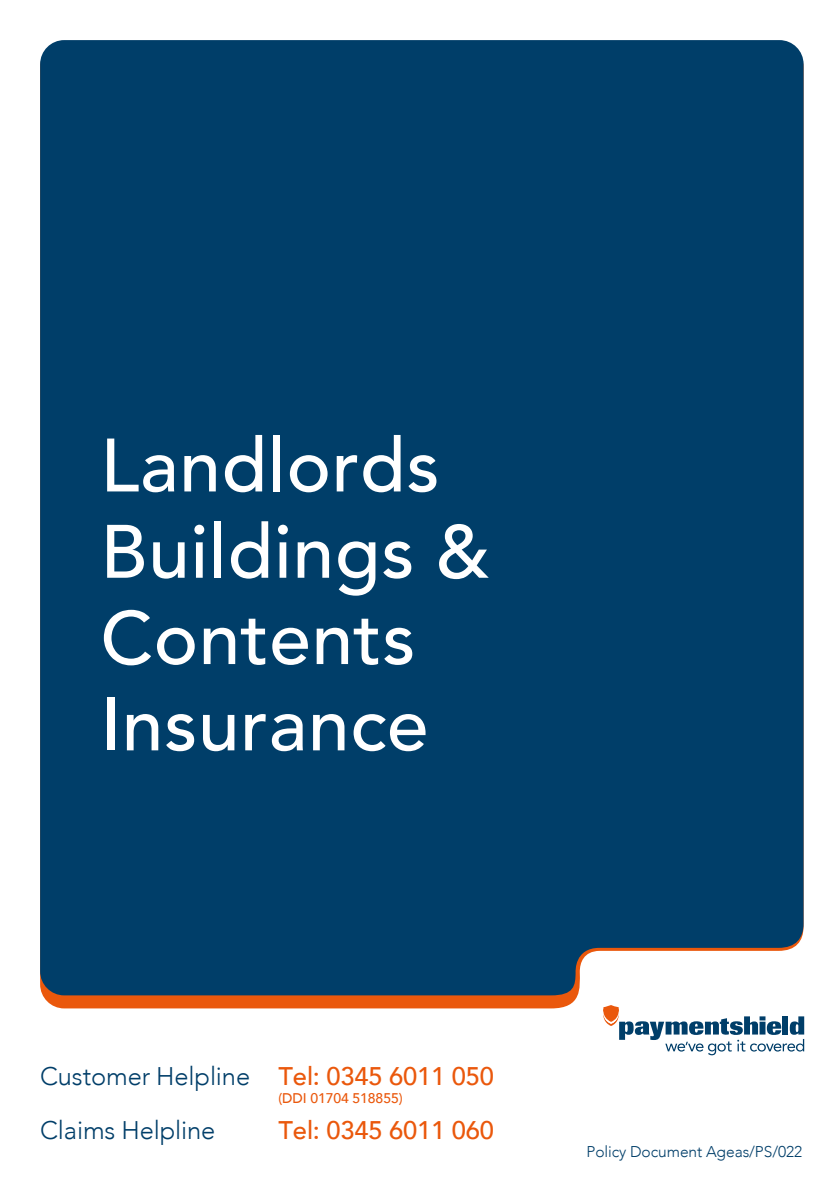
<style>
.page{position:relative;width:840px;height:1191px;background:#fff}
.page>*{position:absolute;margin:0;border:0;box-sizing:border-box;transform-origin:0 0}
.t1{font:500 74.6px/86.2px "Avenir";letter-spacing:.01em;color:#fff}
.t2{font:300 25.4px "Avenir";letter-spacing:-.005em;color:#003e69}
.t3{font:500 25.4px "Avenir";letter-spacing:-.005em;color:#ea580c}
.t4{font:300 15.6px "Avenir";letter-spacing:-.005em;color:#003e69}
.t5{font:500 14px "Avenir";letter-spacing:-.005em;color:#ea580c}
.s1{font-weight:500;color:#ea580c}
</style>
<div class="page">
<div style="left:40px;top:40px;width:763px;height:955px;background:#003e69"></div>
<svg style="left:603px;top:1005px;width:200px;height:50px"></svg>
<h1 class="t1" style="left:100px;top:418px;width:390px">Landlords<br>Buildings &amp;<br>Contents<br>Insurance</h1>
<p class="t2" style="left:40px;top:1061px;width:455px">Customer Helpline <span class="s1">Tel: 0345 6011 050</span></p>
<p class="t5" style="left:278px;top:1085px;width:126px">(DDI 01704 518855)</p>
<p class="t2" style="left:40px;top:1115px;width:177px">Claims Helpline</p>
<p class="t3" style="left:278px;top:1108px;width:217px">Tel: 0345 6011 060</p>
<p class="t4" style="left:586px;top:1142px;width:217px">Policy Document Ageas/PS/022</p>
</div>
